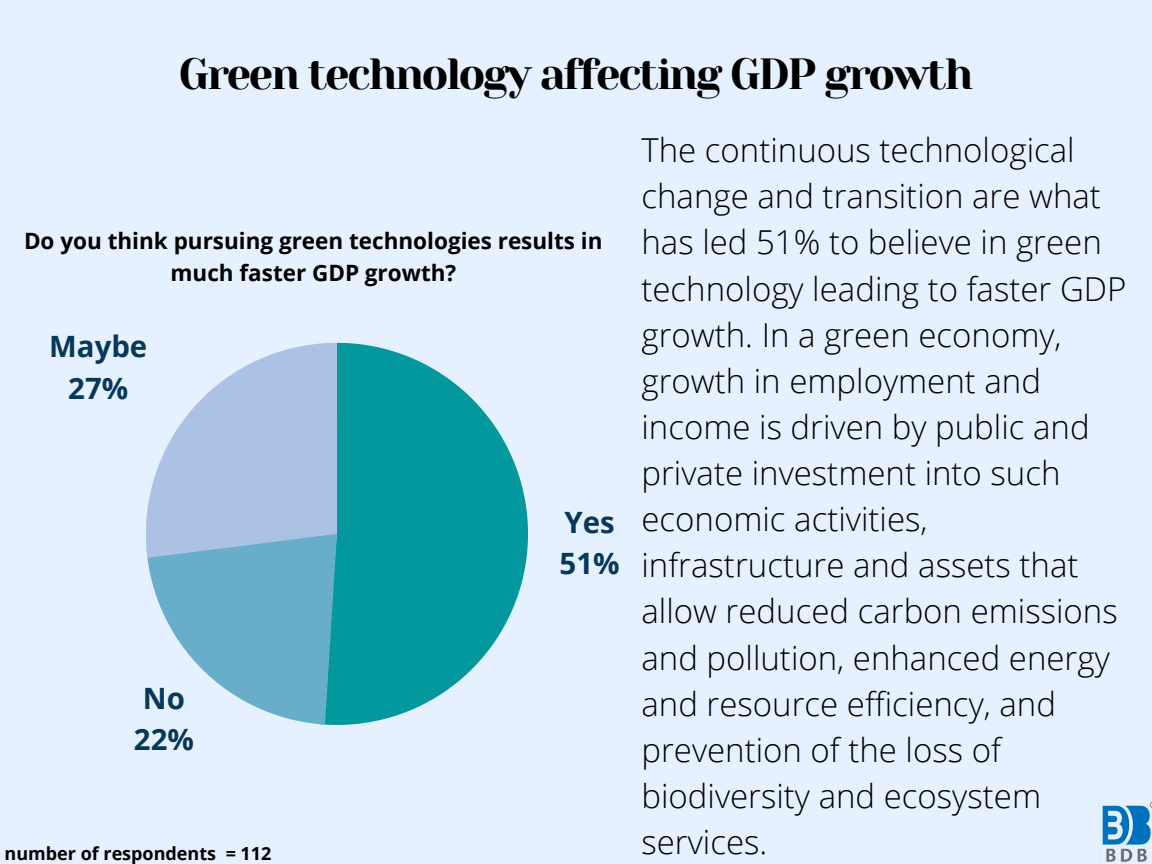
<style>
.page{position:relative;width:1152px;height:864px;background:#e6f1ff}
.page>*{position:absolute;margin:0;border:0;box-sizing:border-box;transform-origin:0 0}
.t1{font:43.5px "Yeseva One";letter-spacing:-.05em;color:#000}
.t2{font:300 33px/46.2px "Open Sans";color:#000}
.t3{font:700 29.4px/41.1px "Open Sans";color:#073759;text-align:center}
.t4{font:700 22.5px/31.5px "Open Sans";color:#000;text-align:center}
.t5{font:700 18px "Open Sans";color:#000}
</style>
<div class="page">
<svg style="left:338px;top:343px;width:190px;height:382px;fill:#03989e"></svg>
<svg style="left:146px;top:343px;width:192px;height:382px"></svg>
<img style="left:1102px;top:801px;width:50px;height:61px">
<h1 class="t1" style="left:179px;top:49px;width:796px">Green technology affecting GDP growth</h1>
<p class="t4" style="left:24px;top:225px;width:580px">Do you think pursuing green technologies results in much faster GDP growth?</p>
<p class="t3" style="left:49px;top:325px;width:100px">Maybe<br>27%</p>
<p class="t3" style="left:134px;top:677px;width:62px">No<br>22%</p>
<p class="t5" style="left:5px;top:841px;width:268px">number of respondents = 112</p>
<p class="t3" style="left:560px;top:501px;width:62px;text-align:left">Yes<br>51%</p>
<p class="t2" style="left:641px;top:126px;width:486px">The continuous technological change and transition are what has led 51% to believe in green technology leading to faster GDP growth. In a green economy, growth in employment and income is driven by public and private investment into such economic activities, infrastructure and assets that allow reduced carbon emissions and pollution, enhanced energy and resource efficiency, and prevention of the loss of biodiversity and ecosystem services.</p>
</div>
